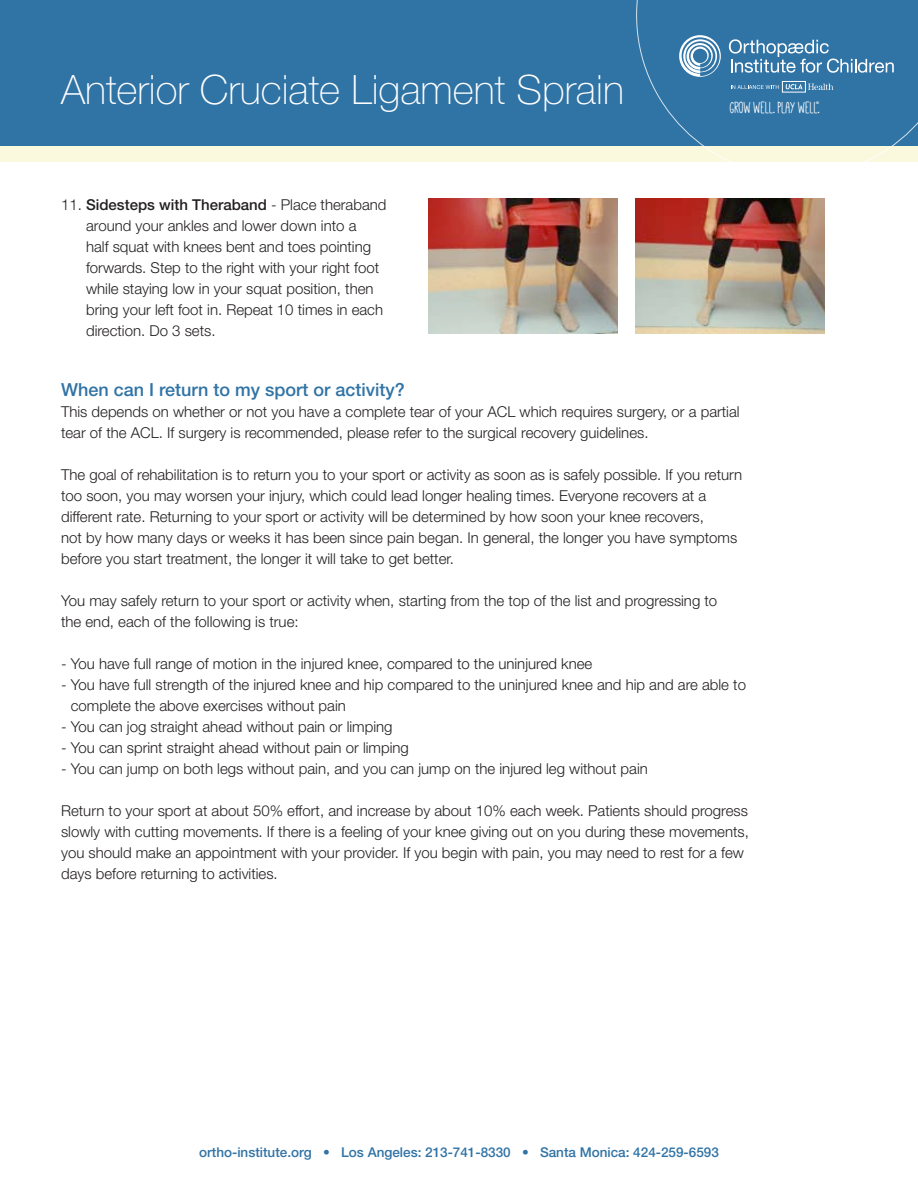
<style>
.page{position:relative;width:918px;height:1188px;background:#fff}
.page>*{position:absolute;margin:0;border:0;box-sizing:border-box;transform-origin:0 0}
.t1{font:100 40.5px "Helvetica Neue LT Std";color:#fff}
.copy{font:500 18px "Helvetica Neue LT Std";color:#3073a5}
.t2{font:18px "Mathlete Bulky";color:#fff}
.copy-2{font:300 15px/21px "Helvetica Neue LT Std";color:#231f20}
.t3{font:500 13.5px "Helvetica Neue LT Std";color:#3073a5}
.t4{font:700 3.6px "Helvetica Neue";color:#fff}
.s1{font-weight:500}
</style>
<div class="page">
<div style="left:0;top:0;width:918px;height:148px;background:#3073a5"></div>
<div style="left:0;top:147px;width:918px;height:15px;background:#fbf9dd"></div>
<svg style="left:636px;top:0;width:282px;height:162px"></svg>
<svg style="left:731px;top:85px;width:48px;height:4px"></svg>
<svg style="left:729px;top:39px;width:165px;height:34px"></svg>
<svg style="left:679px;top:35px;width:42px;height:42px"></svg>
<div style="left:782px;top:81px;width:24px;height:11px;border:1px solid #fff"></div>
<svg style="left:786px;top:84px;width:47px;height:6px"></svg>
<img style="left:635px;top:199px;width:189px;height:134px">
<img style="left:429px;top:199px;width:189px;height:134px">
<p class="t1" style="left:61px;top:67px;width:564px">Anterior Cruciate Ligament Sprain</p>
<p class="copy-2" style="left:86px;top:194px;width:302px;text-indent:-25px">11. <span class="s1">Sidesteps with Theraband</span> - Place theraband around your ankles and lower down into a<br>half squat with knees bent and toes pointing forwards. Step to the right with your right foot while staying low in your squat position, then bring your left foot in. Repeat 10 times in each direction. Do 3 sets.</p>
<p class="t2" style="left:730px;top:99px;width:92px">GROW WELL. PLAY WELL.</p>
<p class="t4" style="left:816px;top:100px;width:4px">®</p>
<p class="copy" style="left:61px;top:379px;width:345px">When can I return to my sport or activity?</p>
<p class="copy-2" style="left:61px;top:401px;width:680px">This depends on whether or not you have a complete tear of your ACL which requires surgery, or a partial tear of the ACL. If surgery is recommended, please refer to the surgical recovery guidelines.</p>
<p class="copy-2" style="left:61px;top:464px;width:683px">The goal of rehabilitation is to return you to your sport or activity as soon as is safely possible. If you return too soon, you may worsen your injury, which could lead longer healing times. Everyone recovers at a different rate. Returning to your sport or activity will be determined by how soon your knee recovers,<br>not by how many days or weeks it has been since pain began. In general, the longer you have symptoms before you start treatment, the longer it will take to get better.</p>
<p class="copy-2" style="left:61px;top:590px;width:658px">You may safely return to your sport or activity when, starting from the top of the list and progressing to the end, each of the following is true:</p>
<p class="copy-2" style="left:61px;top:653px;width:533px">- You have full range of motion in the injured knee, compared to the uninjured knee</p>
<p class="copy-2" style="left:71px;top:674px;width:677px;text-indent:-10px">- You have full strength of the injured knee and hip compared to the uninjured knee and hip and are able to complete the above exercises without pain</p>
<p class="copy-2" style="left:61px;top:716px;width:333px">- You can jog straight ahead without pain or limping</p>
<p class="copy-2" style="left:61px;top:737px;width:349px">- You can sprint straight ahead without pain or limping</p>
<p class="copy-2" style="left:61px;top:758px;width:588px">- You can jump on both legs without pain, and you can jump on the injured leg without pain</p>
<p class="copy-2" style="left:61px;top:800px;width:689px">Return to your sport at about 50% effort, and increase by about 10% each week. Patients should progress slowly with cutting movements. If there is a feeling of your knee giving out on you during these movements, you should make an appointment with your provider. If you begin with pain, you may need to rest for a few days before returning to activities.</p>
<p class="t3" style="left:199px;top:1144px;width:521px">ortho-institute.org • Los Angeles: 213-741-8330 • Santa Monica: 424-259-6593</p>
</div>
